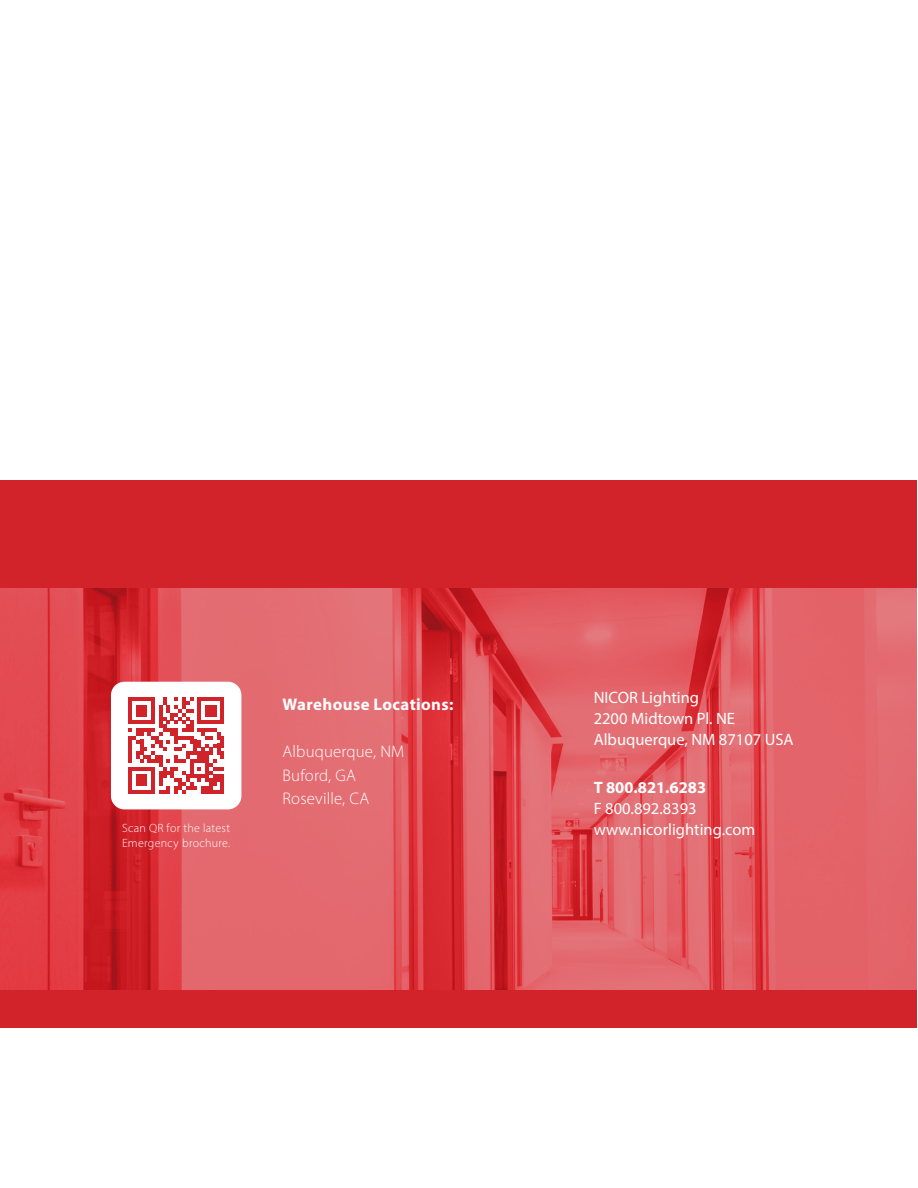
<style>
.page{position:relative;width:918px;height:1188px;background:#fff}
.page>*{position:absolute;margin:0;border:0;box-sizing:border-box;transform-origin:0 0}
.t1{font:300 16.8px "Myriad Pro";letter-spacing:.01em;color:#fff}
.t2{font:700 16.8px "Myriad Pro";letter-spacing:.02em;color:#fff}
.Fax___Address{font:16.5px "Myriad Pro";color:#fff}
.Phone{font:700 16.5px "Myriad Pro";color:#fff}
.t3{font:300 12px "Myriad Pro";letter-spacing:.025em;color:#fff}
</style>
<div class="page">
<svg style="left:1px;top:481px;width:916px;height:547px;background:#db474e"></svg>
<div style="left:111px;top:682px;width:130px;height:127px;background:#fff;border-radius:14px"></div>
<svg style="left:128px;top:697px;width:96px;height:97px"></svg>
<h1 class="t2" style="left:282px;top:694px;width:172px">Warehouse Locations:</h1>
<h1 class="t1" style="left:282px;top:742px;width:123px">Albuquerque, NM</h1>
<h1 class="t1" style="left:282px;top:765px;width:75px">Buford, GA</h1>
<h1 class="t1" style="left:282px;top:789px;width:88px">Roseville, CA</h1>
<p class="Fax___Address" style="left:594px;top:687px;width:107px">NICOR Lighting</p>
<p class="Fax___Address" style="left:594px;top:708px;width:143px">2200 Midtown Pl. NE</p>
<p class="Fax___Address" style="left:594px;top:729px;width:202px">Albuquerque, NM 87107 USA</p>
<p class="Phone" style="left:594px;top:776px;width:114px">T 800.821.6283</p>
<p class="Fax___Address" style="left:594px;top:798px;width:105px">F 800.892.8393</p>
<h1 class="t3" style="left:122px;top:821px;width:110px">Scan QR for the latest</h1>
<p class="Fax___Address" style="left:594px;top:819px;width:163px">www.nicorlighting.com</p>
<h1 class="t3" style="left:122px;top:836px;width:110px">Emergency brochure.</h1>
</div>
